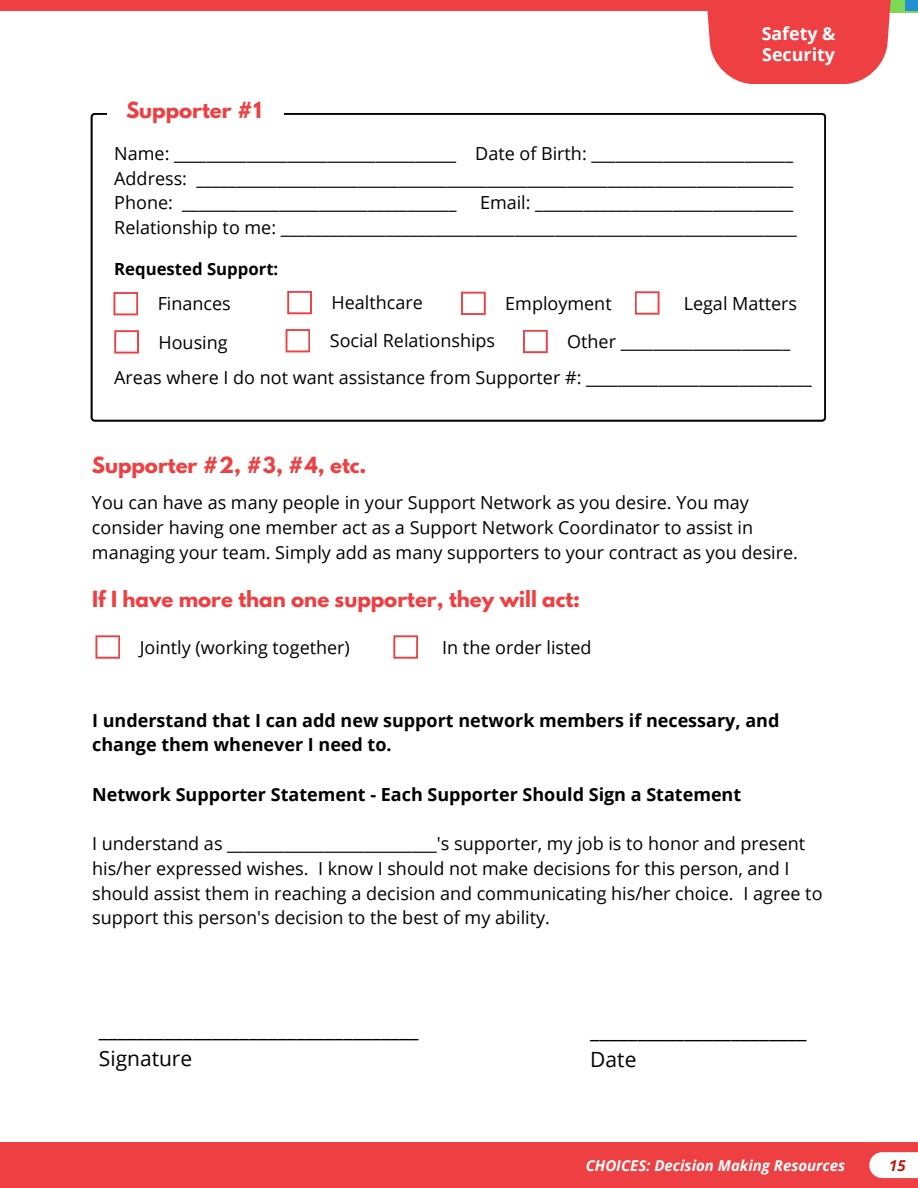
<style>
.page{position:relative;width:918px;height:1188px;background:#fff}
.page>*{position:absolute;margin:0;border:0;box-sizing:border-box;transform-origin:0 0}
.t1{font:21px/29.2px "Open Sans";color:#000}
.t2{font:700 19.8px "League Spartan";color:#ee4042}
.t3{font:18px/24.8px "Open Sans";color:#000}
.t4{font:700 18px/24.8px "Open Sans";color:#000}
.t5{font:700 17.85px/21.3px "Open Sans";color:#fff}
.t6{font:700 16.8px "Open Sans";color:#000}
.t7{font:italic 700 15px "Open Sans";color:#fff}
.t8{font:italic 700 15px "Open Sans";color:#bf170c}
</style>
<div class="page">
<div style="left:0;top:1142px;width:918px;height:46px;background:#ee4042"></div>
<div style="left:882px;top:1152px;width:36px;height:26px;background:#fff"></div>
<div style="left:0;top:0;width:918px;height:11px;background:#ee4042"></div>
<div style="left:891px;top:0;width:27px;height:13px;background:#7ed957"></div>
<div style="left:906px;top:0;width:12px;height:11px;background:#2390cf"></div>
<div style="left:702px;top:0;width:193px;height:84px;background:#ee4042"></div>
<svg style="left:91px;top:113px;width:735px;height:309px"></svg>
<svg style="left:113px;top:292px;width:25px;height:23px"></svg>
<svg style="left:114px;top:330px;width:25px;height:24px"></svg>
<svg style="left:287px;top:291px;width:25px;height:23px"></svg>
<svg style="left:286px;top:329px;width:24px;height:23px"></svg>
<svg style="left:461px;top:292px;width:25px;height:23px"></svg>
<svg style="left:523px;top:330px;width:25px;height:23px"></svg>
<svg style="left:635px;top:291px;width:25px;height:24px"></svg>
<div style="left:107px;top:87px;width:177px;height:51px;background:#fff"></div>
<svg style="left:95px;top:635px;width:25px;height:24px"></svg>
<svg style="left:393px;top:635px;width:25px;height:24px"></svg>
<p class="t2" style="left:126px;top:100px;width:137px">Supporter #1</p>
<p class="t5" style="left:762px;top:22px;width:75px">Safety &amp;<br>Security</p>
<p class="t3" style="left:114px;top:141px;width:680px;text-align:justify">Name: ___________________________________ Date of Birth: _________________________ Address: __________________________________________________________________________ Phone: __________________________________</p>
<p class="t3" style="left:114px;top:190px;width:684px;text-align:right">Email: ________________________________<br>Relationship to me: ________________________________________________________________</p>
<p class="t6" style="left:114px;top:257px;width:166px">Requested Support:</p>
<p class="t3" style="left:158px;top:284px;width:75px;line-height:38.1px">Finances<br>Housing</p>
<p class="t3" style="left:330px;top:283px;width:167px;line-height:38.1px">Healthcare<br>Social Relationships</p>
<p class="t3" style="left:505px;top:291px;width:108px">Employment</p>
<p class="t3" style="left:684px;top:290px;width:115px">Legal Matters</p>
<p class="t3" style="left:567px;top:329px;width:224px">Other _____________________</p>
<p class="t3" style="left:114px;top:365px;width:699px">Areas where I do not want assistance from Supporter #: ____________________________</p>
<p class="t2" style="left:92px;top:455px;width:276px">Supporter #2, #3, #4, etc.</p>
<p class="t3" style="left:92px;top:490px;width:708px">You can have as many people in your Support Network as you desire. You may consider having one member act as a Support Network Coordinator to assist in managing your team. Simply add as many supporters to your contract as you desire.</p>
<p class="t2" style="left:92px;top:589px;width:490px">If I have more than one supporter, they will act:</p>
<p class="t3" style="left:140px;top:634px;width:212px">Jointly (working together)</p>
<p class="t3" style="left:442px;top:634px;width:151px">In the order listed</p>
<p class="t4" style="left:92px;top:707px;width:689px">I understand that I can add new support network members if necessary, and change them whenever I need to.</p>
<p class="t4" style="left:92px;top:781px;width:651px">Network Supporter Statement - Each Supporter Should Sign a Statement</p>
<p class="t3" style="left:92px;top:831px;width:732px">I understand as __________________________'s supporter, my job is to honor and present his/her expressed wishes. I know I should not make decisions for this person, and I should assist them in reaching a decision and communicating his/her choice. I agree to support this person's decision to the best of my ability.</p>
<p class="t1" style="left:99px;top:1014px;width:321px">__________________________________<br>Signature</p>
<p class="t1" style="left:590px;top:1015px;width:218px">_______________________<br>Date</p>
<p class="t7" style="left:586px;top:1155px;width:261px">CHOICES: Decision Making Resources</p>
<p class="t8" style="left:889px;top:1155px;width:18px">15</p>
</div>
